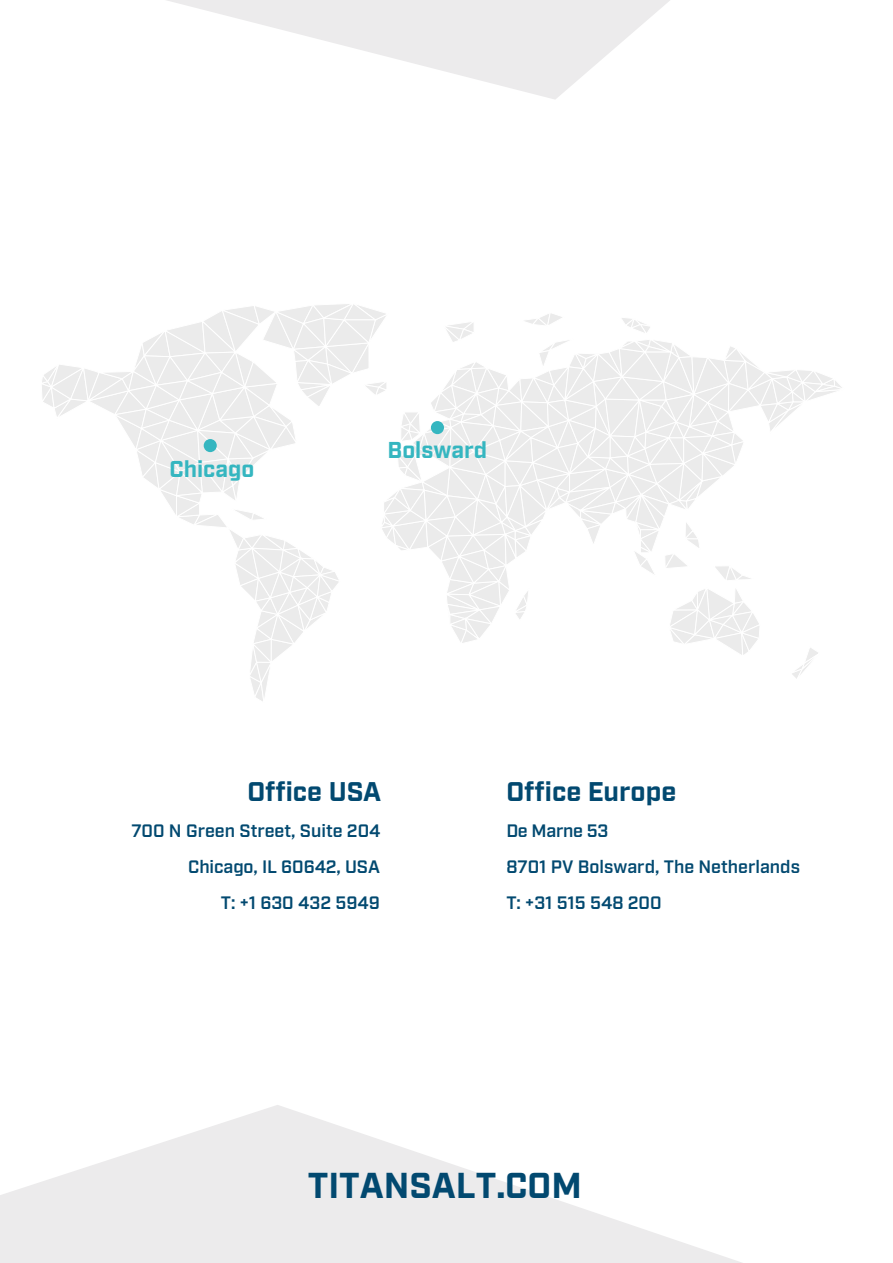
<style>
.page{position:relative;width:893px;height:1263px;background:#fff}
.page>*{position:absolute;margin:0;border:0;box-sizing:border-box;transform-origin:0 0}
.t1{font:700 36px "Industry";color:#024970}
.t2{font:700 27px "Industry";color:#024970}
.t3{font:700 22.95px "Industry";color:#35b6c0}
.t4{font:600 18px/36px "Industry";color:#024970}
</style>
<div class="page">
<svg style="left:0;top:1105px;width:742px;height:158px;fill:#ecebec"></svg>
<svg style="left:167px;top:0;width:503px;height:99px;fill:#ecebec"></svg>
<svg style="left:42px;top:304px;width:800px;height:397px"></svg>
<div style="left:431px;top:421px;width:13px;height:13px;background:#35b6c0;border-radius:50%"></div>
<div style="left:204px;top:439px;width:13px;height:13px;background:#35b6c0;border-radius:50%"></div>
<p class="t3" style="left:170px;top:455px;width:86px">Chicago</p>
<p class="t3" style="left:388px;top:437px;width:101px">Bolsward</p>
<h2 class="t2" style="left:247px;top:775px;width:135px">Office USA</h2>
<p class="t4" style="left:131px;top:813px;width:251px;text-align:right">700 N Green Street, Suite 204<br>Chicago, IL 60642, USA<br>T: +1 630 432 5949</p>
<h2 class="t2" style="left:506px;top:775px;width:171px">Office Europe</h2>
<p class="t4" style="left:506px;top:813px;width:295px">De Marne 53<br>8701 PV Bolsward, The Netherlands<br>T: +31 515 548 200</p>
<h1 class="t1" style="left:308px;top:1164px;width:276px">TITANSALT.COM</h1>
</div>
